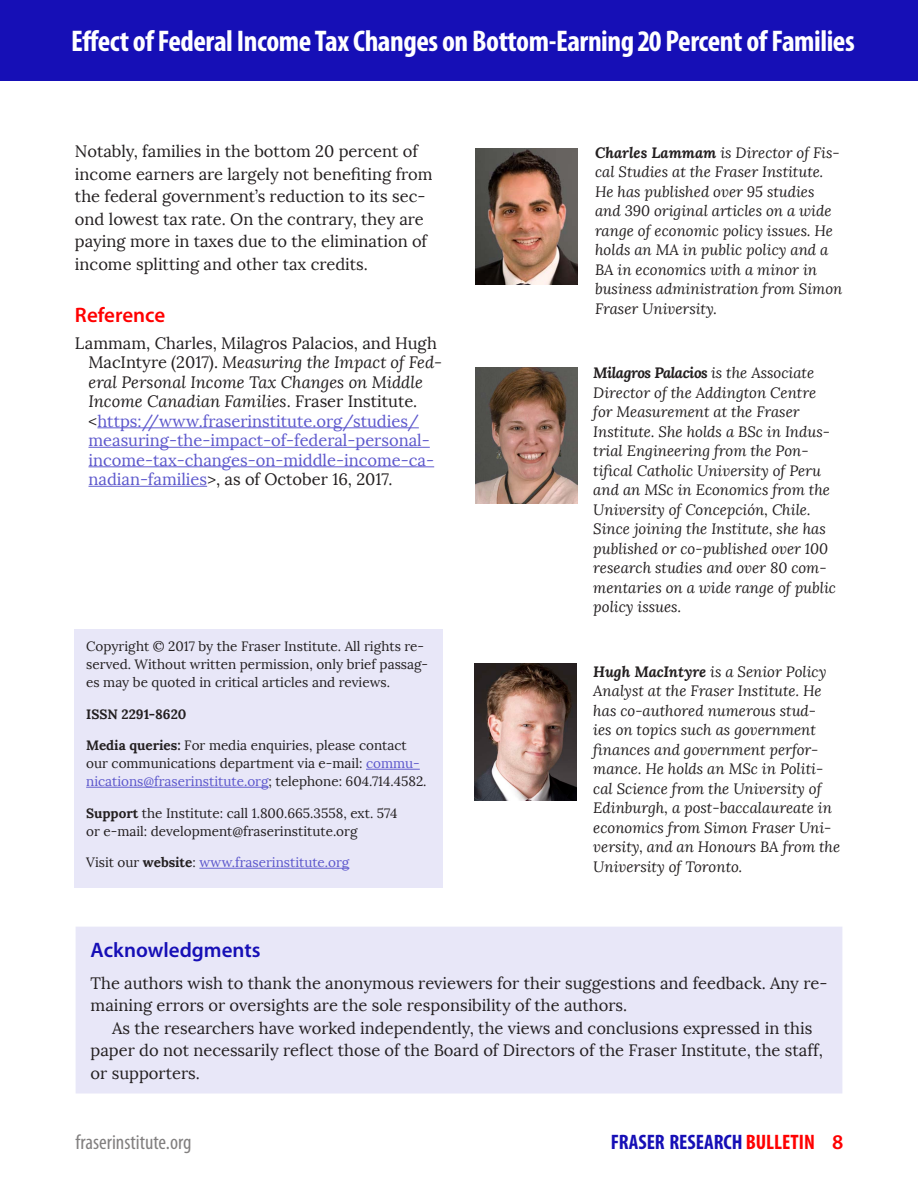
<style>
.page{position:relative;width:918px;height:1188px;background:#fff}
.page>*{position:absolute;margin:0;border:0;box-sizing:border-box;transform-origin:0 0}
.t1{font:700 condensed 30px "Myriad Pro";letter-spacing:-.015em;color:#fff}
.t2{font:700 condensed 21px "Myriad Pro";color:#160fb6}
.t3{font:condensed 21px "Myriad Pro";color:#828080}
.t4{font:600 21px "Myriad Pro";color:#160fb6}
.t5{font:600 21px "Myriad Pro";color:#f00}
.t6{font:16.5px/22.5px "Lora";color:#231f20}
.t7{font:16.5px/19.5px "Lora";color:#5c57cc}
.t8{font:italic 15px/19.5px "Lora";color:#231f20}
.t9{font:13.5px/18px "Lora";color:#231f20}
.t10{font:13.5px "Lora";color:#5c57cc}
.t11{font:700 13.5px "Lora";color:#231f20}
.s1{color:#231f20}
.s2{font-style:italic;color:#231f20}
.s3{font-weight:700}
.s4{color:#5c57cc}
.s5{font-weight:700;color:#231f20}
.s6{color:#f00}
.s7{font-weight:600;font-stretch:normal;color:#f00}
</style>
<div class="page">
<div style="left:0;top:0;width:918px;height:81px;background:#160fb6"></div>
<hr style="left:97px;top:427px;width:322px;height:1px;background:#736fd3">
<hr style="left:88px;top:447px;width:342px;height:1px;background:#736fd3">
<hr style="left:88px;top:466px;width:346px;height:1px;background:#736fd3">
<hr style="left:88px;top:486px;width:119px;height:1px;background:#736fd3">
<img style="left:475px;top:367px;width:103px;height:136px">
<img style="left:475px;top:148px;width:103px;height:136px">
<img style="left:474px;top:663px;width:103px;height:138px">
<div style="left:76px;top:927px;width:766px;height:166px;background:#e8e7f8"></div>
<div style="left:76px;top:927px;width:766px;height:167px;border:2px solid #e8e7f8"></div>
<div style="left:74px;top:629px;width:369px;height:259px;background:#e8e7f8"></div>
<hr style="left:366px;top:769px;width:54px;height:1px;background:#736fd3">
<hr style="left:86px;top:787px;width:182px;height:1px;background:#736fd3">
<hr style="left:199px;top:868px;width:150px;height:1px;background:#736fd3">
<h1 class="t1" style="left:71px;top:22px;width:785px">Effect of Federal Income Tax Changes on Bottom-Earning 20 Percent of Families</h1>
<p class="t6" style="left:75px;top:141px;width:359px">Notably, families in the bottom 20 percent of income earners are largely not benefiting from the federal government’s reduction to its sec&shy;ond lowest tax rate. On the contrary, they are paying more in taxes due to the elimination of income splitting and other tax credits.</p>
<h2 class="t5" style="left:75px;top:302px;width:92px">Reference</h2>
<p class="t7" style="left:88px;top:333px;width:355px;text-indent:-13px"><span class="s1">Lammam, Charles, Milagros Palacios, and Hugh MacIntyre (2017).</span> <span class="s2">Measuring the Impact of Fed&shy;eral Personal Income Tax Changes on Middle Income Canadian Families</span><span class="s1">. Fraser Institute. &lt;</span>https://www.fraserinstitute.org/studies/ measuring-the-impact-of-federal-personal&shy;income-tax-changes-on-middle-income-ca&shy;nadian-families<span class="s1">&gt;, as of October 16, 2017.</span></p>
<p class="t9" style="left:86px;top:638px;width:344px">Copyright © 2017 by the Fraser Institute. All rights re&shy;served. Without written permission, only brief passag&shy;es may be quoted in critical articles and reviews.</p>
<p class="t11" style="left:86px;top:705px;width:102px">ISSN 2291-8620</p>
<p class="t9" style="left:86px;top:737px;width:342px"><span class="s3">Media queries:</span> For media enquiries, please contact our communications department via e-mail: <span class="s4">commu&shy;nications@fraserinstitute.org</span>; telephone: 604.714.4582.</p>
<p class="t9" style="left:86px;top:804px;width:313px"><span class="s3">Support</span> the Institute: call 1.800.665.3558, ext. 574 or e-mail: development@fraserinstitute.org</p>
<p class="t10" style="left:86px;top:855px;width:265px"><span class="s1">Visit our</span> <span class="s5">website</span><span class="s1">:</span> www.fraserinstitute.org</p>
<p class="t8" style="left:595px;top:143px;width:249px"><span class="s3">Charles Lammam</span> is Director of Fis&shy;cal Studies at the Fraser Institute.<br>He has published over 95 studies and 390 original articles on a wide range of economic policy issues. He holds an MA in public policy and a<br>BA in economics with a minor in business administration from Simon<br>Fraser University.</p>
<p class="t8" style="left:593px;top:363px;width:244px"><span class="s3">Milagros Palacios</span> is the Associate<br>Director of the Addington Centre for Measurement at the Fraser<br>Institute. She holds a BSc in Indus&shy;trial Engineering from the Pon&shy;tifical Catholic University of Peru and an MSc in Economics from the<br>University of Concepción, Chile.<br>Since joining the Institute, she has published or co-published over 100 research studies and over 80 com&shy;mentaries on a wide range of public policy issues.</p>
<p class="t8" style="left:593px;top:662px;width:249px"><span class="s3">Hugh MacIntyre</span> is a Senior Policy<br>Analyst at the Fraser Institute. He has co-authored numerous stud-<br>ies on topics such as government finances and government perfor&shy;mance. He holds an MSc in Politi&shy;cal Science from the University of<br>Edinburgh, a post-baccalaureate in economics from Simon Fraser Uni&shy;versity, and an Honours BA from the<br>University of Toronto.</p>
<h2 class="t4" style="left:91px;top:937px;width:171px">Acknowledgments</h2>
<p class="t6" style="left:91px;top:972px;width:738px">The authors wish to thank the anonymous reviewers for their suggestions and feedback. Any re&shy;maining errors or oversights are the sole responsibility of the authors.</p>
<p class="t6" style="left:91px;top:1017px;width:734px;text-indent:22px">As the researchers have worked independently, the views and conclusions expressed in this paper do not necessarily reflect those of the Board of Directors of the Fraser Institute, the staff, or supporters.</p>
<h2 class="t3" style="left:76px;top:1129px;width:117px">fraserinstitute.org</h2>
<h2 class="t2" style="left:611px;top:1129px;width:234px">FRASER RESEARCH <span class="s6">BULLETIN</span> <span class="s7">8</span></h2>
</div>
